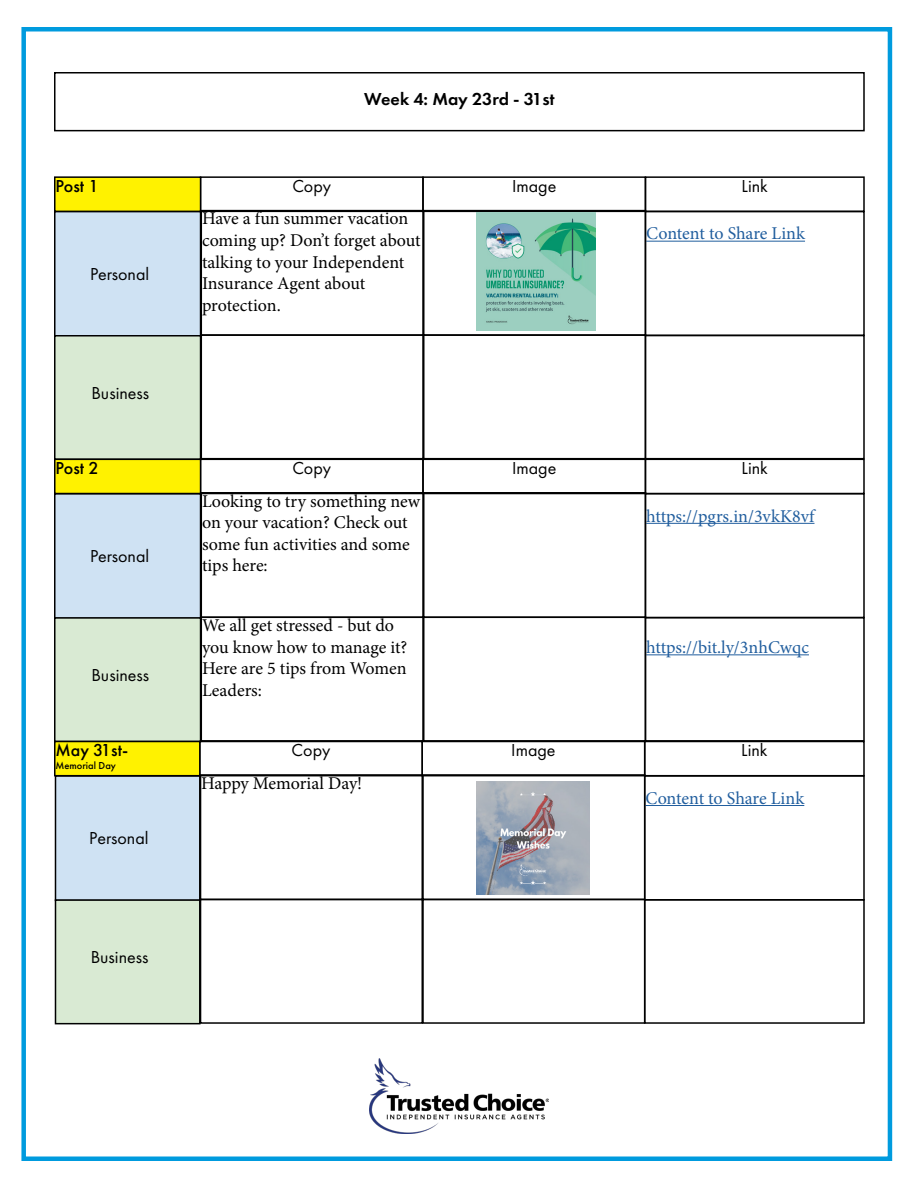
<style>
.page{position:relative;width:918px;height:1188px;background:#fff}
.page>*{position:absolute;margin:0;border:0;box-sizing:border-box;transform-origin:0 0}
.t1{font:18px/21.6px "Minion Pro";letter-spacing:-.005em;color:#000}
.t2{font:18px "Futura PT";color:#000}
.t3{font:18px "Minion Pro";letter-spacing:-.005em;color:#215e9e}
.t4{font:600 18px "Futura PT";color:#000}
.t5{font:500 18px "Futura PT";color:#000}
.t6{font:500 10.5px "Futura PT";color:#000}
</style>
<div class="page">
<div style="left:54px;top:72px;width:811px;height:59px;border:2px solid #000"></div>
<div style="left:54px;top:211px;width:147px;height:126px;background:#cfe2f3;border:2px solid #000"></div>
<div style="left:54px;top:335px;width:147px;height:125px;background:#d9ead3;border:2px solid #000"></div>
<div style="left:200px;top:176px;width:224px;height:36px;border:2px solid #000"></div>
<div style="left:422px;top:176px;width:224px;height:36px;border:2px solid #000"></div>
<div style="left:645px;top:176px;width:220px;height:36px;border:2px solid #000"></div>
<div style="left:55px;top:177px;width:146px;height:34px;background:#fff200"></div>
<div style="left:54px;top:176px;width:147px;height:36px;border:2px solid #000"></div>
<div style="left:201px;top:210px;width:223px;height:126px;border:2px solid #000"></div>
<div style="left:423px;top:210px;width:223px;height:126px;border:2px solid #000"></div>
<hr style="left:646px;top:241px;width:159px;height:1px;background:#215e9e">
<div style="left:645px;top:211px;width:220px;height:125px;border:2px solid #000"></div>
<div style="left:201px;top:334px;width:223px;height:125px;border:2px solid #000"></div>
<div style="left:423px;top:334px;width:223px;height:125px;border:2px solid #000"></div>
<div style="left:645px;top:335px;width:220px;height:124px;border:2px solid #000"></div>
<img style="left:369px;top:1058px;width:180px;height:76px">
<div style="left:54px;top:493px;width:147px;height:126px;background:#cfe2f3;border:2px solid #000"></div>
<div style="left:54px;top:617px;width:147px;height:125px;background:#d9ead3;border:2px solid #000"></div>
<div style="left:200px;top:459px;width:224px;height:35px;border:2px solid #000"></div>
<div style="left:422px;top:459px;width:224px;height:35px;border:2px solid #000"></div>
<div style="left:645px;top:459px;width:220px;height:35px;border:2px solid #000"></div>
<div style="left:55px;top:459px;width:146px;height:35px;background:#fff200"></div>
<div style="left:54px;top:459px;width:147px;height:35px;border:2px solid #000"></div>
<div style="left:201px;top:492px;width:223px;height:126px;border:2px solid #000"></div>
<div style="left:423px;top:492px;width:223px;height:126px;border:2px solid #000"></div>
<hr style="left:646px;top:523px;width:168px;height:1px;background:#215e9e">
<div style="left:645px;top:493px;width:220px;height:125px;border:2px solid #000"></div>
<div style="left:201px;top:617px;width:223px;height:125px;border:2px solid #000"></div>
<div style="left:423px;top:617px;width:223px;height:125px;border:2px solid #000"></div>
<hr style="left:646px;top:654px;width:163px;height:1px;background:#215e9e">
<div style="left:645px;top:617px;width:220px;height:125px;border:2px solid #000"></div>
<div style="left:55px;top:775px;width:146px;height:126px;background:#cfe2f3;border:2px solid #000"></div>
<div style="left:55px;top:899px;width:146px;height:125px;background:#d9ead3;border:2px solid #000"></div>
<div style="left:199px;top:741px;width:224px;height:35px;border:2px solid #000"></div>
<div style="left:422px;top:741px;width:223px;height:35px;border:2px solid #000"></div>
<div style="left:644px;top:741px;width:221px;height:35px;border:2px solid #000"></div>
<div style="left:55px;top:741px;width:145px;height:35px;background:#fff200"></div>
<div style="left:54px;top:741px;width:147px;height:35px;border:2px solid #000"></div>
<div style="left:200px;top:774px;width:223px;height:126px;border:2px solid #000"></div>
<div style="left:422px;top:774px;width:223px;height:126px;border:2px solid #000"></div>
<hr style="left:645px;top:805px;width:159px;height:1px;background:#215e9e">
<div style="left:644px;top:775px;width:221px;height:126px;border:2px solid #000"></div>
<div style="left:200px;top:899px;width:223px;height:125px;border:2px solid #000"></div>
<div style="left:422px;top:899px;width:223px;height:125px;border:2px solid #000"></div>
<div style="left:644px;top:899px;width:221px;height:125px;border:2px solid #000"></div>
<img style="left:477px;top:781px;width:113px;height:113px">
<img style="left:477px;top:212px;width:119px;height:119px">
<div style="left:21px;top:27px;width:871px;height:1134px;border:4px solid #009bde"></div>
<p class="t4" style="left:364px;top:88px;width:192px">Week 4: May 23rd - 31st</p>
<p class="t5" style="left:56px;top:175px;width:45px">Post 1</p>
<p class="t2" style="left:292px;top:175px;width:40px">Copy</p>
<p class="t2" style="left:512px;top:175px;width:46px">Image</p>
<p class="t2" style="left:742px;top:175px;width:28px">Link</p>
<p class="t2" style="left:90px;top:263px;width:61px">Personal</p>
<p class="t2" style="left:91px;top:382px;width:59px">Business</p>
<p class="t1" style="left:202px;top:208px;width:220px">Have a fun summer vacation coming up? Don’t forget about talking to your Independent<br>Insurance Agent about protection.</p>
<p class="t3" style="left:646px;top:222px;width:160px">Content to Share Link</p>
<p class="t5" style="left:56px;top:457px;width:45px">Post 2</p>
<p class="t2" style="left:292px;top:457px;width:40px">Copy</p>
<p class="t2" style="left:512px;top:457px;width:46px">Image</p>
<p class="t2" style="left:742px;top:457px;width:28px">Link</p>
<p class="t2" style="left:90px;top:545px;width:61px">Personal</p>
<p class="t2" style="left:91px;top:664px;width:59px">Business</p>
<p class="t1" style="left:202px;top:490px;width:220px">Looking to try something new on your vacation? Check out some fun activities and some tips here:</p>
<p class="t1" style="left:202px;top:615px;width:207px">We all get stressed - but do you know how to manage it?<br>Here are 5 tips from Women<br>Leaders:</p>
<p class="t3" style="left:646px;top:504px;width:170px">https://pgrs.in/3vkK8vf</p>
<p class="t3" style="left:646px;top:635px;width:164px">https://bit.ly/3nhCwqc</p>
<p class="t5" style="left:56px;top:739px;width:74px">May 31st-</p>
<p class="t2" style="left:292px;top:739px;width:40px">Copy</p>
<p class="t2" style="left:511px;top:739px;width:46px">Image</p>
<p class="t2" style="left:741px;top:739px;width:28px">Link</p>
<p class="t6" style="left:56px;top:759px;width:62px">Memorial Day</p>
<p class="t2" style="left:89px;top:828px;width:61px">Personal</p>
<p class="t2" style="left:91px;top:947px;width:59px">Business</p>
<p class="t1" style="left:201px;top:772px;width:162px">Happy Memorial Day!</p>
<p class="t3" style="left:645px;top:786px;width:160px">Content to Share Link</p>
</div>
